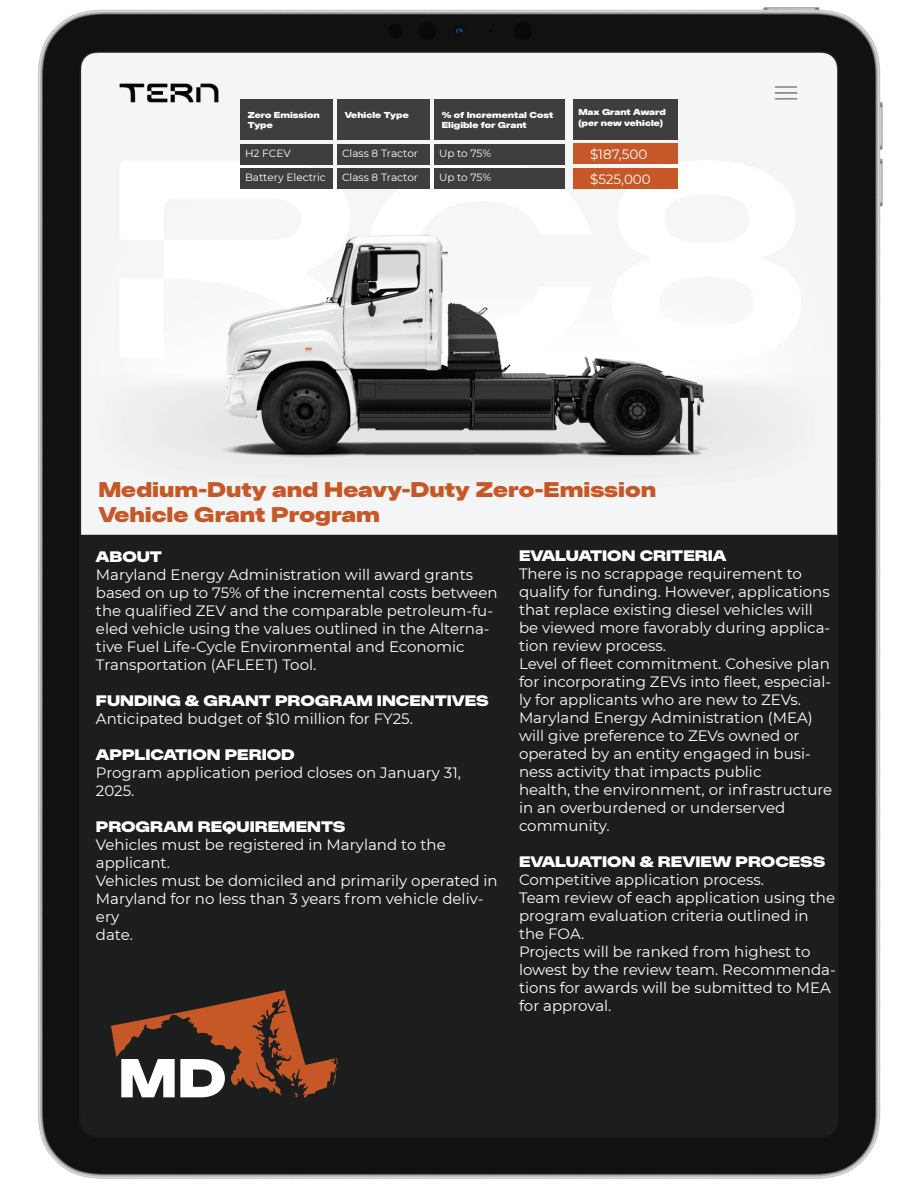
<style>
.page{position:relative;width:918px;height:1188px;background:#fff}
.page>*{position:absolute;margin:0;border:0;box-sizing:border-box;transform-origin:0 0}
.t1{font:800 54px "Onsite Extended";color:#fff}
.t2{font:800 21px/25.2px "Onsite Extended";color:#c65828}
.t3{font:15px/18px "Montserrat";color:#fff}
.t4{font:800 15px "Onsite Extended";color:#fff}
.t5{font:13.5px "Montserrat";color:#fff}
.t6{font:10.5px "Montserrat";color:#fff}
.t7{font:800 8.55px/10.2px "Onsite Extended";color:#fff}
</style>
<div class="page">
<img style="left:38px;top:7px;width:845px;height:1172px">
<div style="left:80px;top:539px;width:757px;height:573px;background:#1c1d1d"></div>
<svg style="left:111px;top:990px;width:227px;height:108px"></svg>
<div style="left:240px;top:99px;width:92px;height:41px;background:#3e3e3f"></div>
<div style="left:573px;top:99px;width:105px;height:41px;background:#3e3e3f"></div>
<div style="left:573px;top:144px;width:104px;height:20px;background:#c65828"></div>
<div style="left:240px;top:144px;width:92px;height:20px;background:#3e3e3f"></div>
<div style="left:337px;top:99px;width:92px;height:41px;background:#3e3e3f"></div>
<div style="left:337px;top:144px;width:92px;height:20px;background:#3e3e3f"></div>
<div style="left:434px;top:99px;width:131px;height:41px;background:#3e3e3f"></div>
<div style="left:434px;top:144px;width:131px;height:20px;background:#3e3e3f"></div>
<div style="left:573px;top:168px;width:104px;height:20px;background:#c65828"></div>
<div style="left:240px;top:168px;width:92px;height:20px;background:#3e3e3f"></div>
<div style="left:337px;top:168px;width:92px;height:20px;background:#3e3e3f"></div>
<div style="left:434px;top:168px;width:131px;height:20px;background:#3e3e3f"></div>
<p class="t7" style="left:248px;top:110px;width:73px">Zero Emission<br>Type</p>
<p class="t7" style="left:578px;top:107px;width:89px">Max Grant Award (per new vehicle)</p>
<p class="t6" style="left:245px;top:146px;width:47px">H2 FCEV</p>
<p class="t5" style="left:590px;top:145px;width:59px">$187,500</p>
<p class="t7" style="left:442px;top:110px;width:113px">% of Incremental Cost<br>Eligible for Grant</p>
<p class="t6" style="left:439px;top:146px;width:54px">Up to 75%</p>
<p class="t7" style="left:345px;top:110px;width:65px">Vehicle Type</p>
<p class="t6" style="left:342px;top:146px;width:78px">Class 8 Tractor</p>
<p class="t6" style="left:245px;top:170px;width:82px">Battery Electric</p>
<p class="t6" style="left:342px;top:170px;width:78px">Class 8 Tractor</p>
<p class="t6" style="left:439px;top:170px;width:54px">Up to 75%</p>
<p class="t5" style="left:590px;top:170px;width:62px">$525,000</p>
<h2 class="t2" style="left:98px;top:477px;width:559px">Medium-Duty and Heavy-Duty Zero-Emission<br>Vehicle Grant Program</h2>
<p class="t4" style="left:519px;top:547px;width:209px">EVALUATION CRITERIA</p>
<p class="t3" style="left:519px;top:565px;width:315px">There is no scrappage requirement to qualify for funding. However, applications that replace existing diesel vehicles will be viewed more favorably during applica&shy;tion review process.<br>Level of fleet commitment. Cohesive plan for incorporating ZEVs into fleet, especial&shy;ly for applicants who are new to ZEVs.<br>Maryland Energy Administration (MEA) will give preference to ZEVs owned or operated by an entity engaged in busi&shy;ness activity that impacts public<br>health, the environment, or infrastructure in an overburdened or underserved community.</p>
<p class="t4" style="left:519px;top:853px;width:308px">EVALUATION &amp; REVIEW PROCESS</p>
<p class="t3" style="left:519px;top:871px;width:318px">Competitive application process.<br>Team review of each application using the program evaluation criteria outlined in the FOA.<br>Projects will be ranked from highest to lowest by the review team. Recommenda&shy;tions for awards will be submitted to MEA for approval.</p>
<p class="t4" style="left:96px;top:547px;width:68px">ABOUT</p>
<p class="t3" style="left:96px;top:565px;width:403px">Maryland Energy Administration will award grants based on up to 75% of the incremental costs between the qualified ZEV and the comparable petroleum-fu&shy;eled vehicle using the values outlined in the Alterna&shy;tive Fuel Life-Cycle Environmental and Economic Transportation (AFLEET) Tool.</p>
<p class="t4" style="left:96px;top:691px;width:394px">FUNDING &amp; GRANT PROGRAM INCENTIVES</p>
<p class="t3" style="left:96px;top:709px;width:318px">Anticipated budget of $10 million for FY25.</p>
<p class="t4" style="left:96px;top:745px;width:200px">APPLICATION PERIOD</p>
<p class="t3" style="left:96px;top:763px;width:367px">Program application period closes on January 31,<br>2025.</p>
<p class="t4" style="left:96px;top:817px;width:251px">PROGRAM REQUIREMENTS</p>
<p class="t3" style="left:96px;top:835px;width:403px">Vehicles must be registered in Maryland to the applicant.<br>Vehicles must be domiciled and primarily operated in<br>Maryland for no less than 3 years from vehicle deliv&shy;ery<br>date.</p>
<h1 class="t1" style="left:118px;top:1046px;width:109px">MD</h1>
</div>
